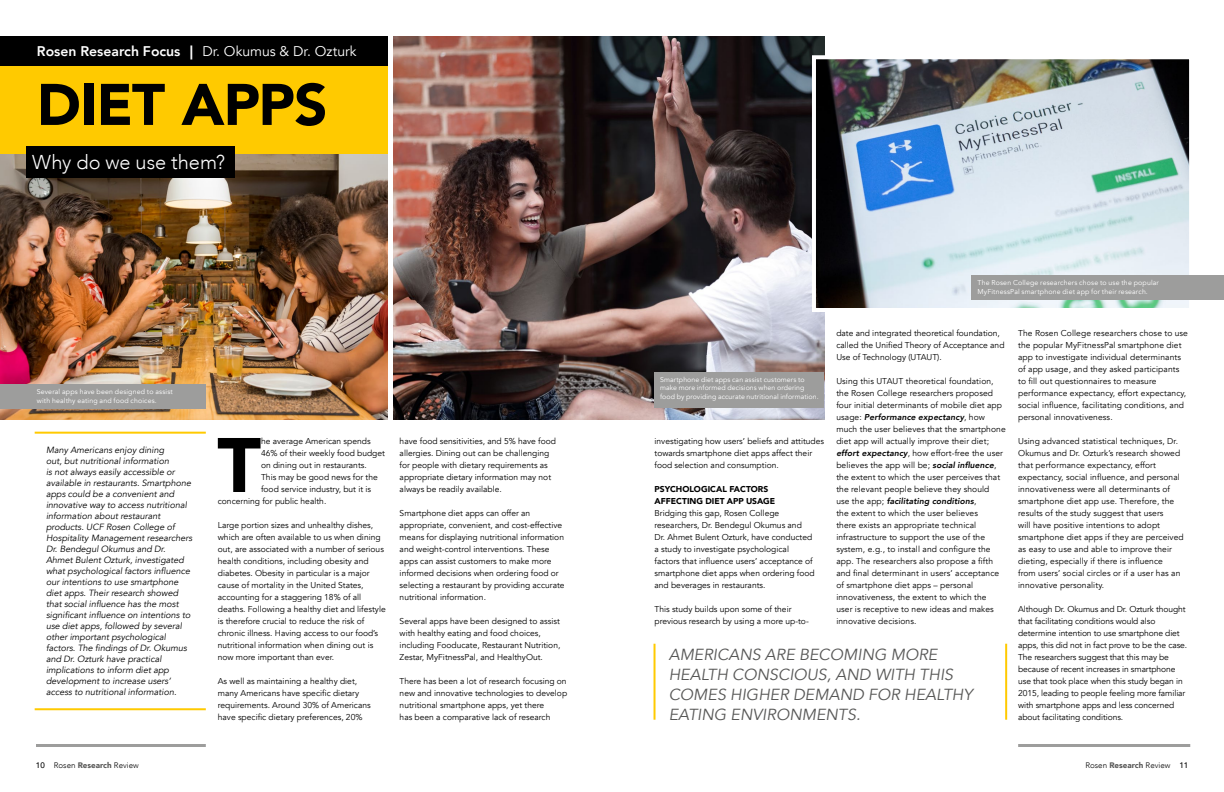
<style>
.page{position:relative;width:1224px;height:792px;background:#fff}
.page>*{position:absolute;margin:0;border:0;box-sizing:border-box;transform-origin:0 0}
.t1{font:900 76.3px "Avenir";color:#000}
.t2{font:900 58px "Avenir";letter-spacing:-.015em;color:#000}
.t3{font:300 20px "Avenir";color:#fff}
.t4{font:italic 16px/20px "Avenir";color:#575756}
.t5{font:14px "Avenir";color:#fff}
.t6{font:italic 9px/11px "Avenir";color:#000}
.t7{font:8.5px/12px "Avenir";color:#000}
.t8{font:900 8.5px/12px "Avenir";color:#000}
.t9{font:300 8px "Avenir";color:#000}
.t10{font:7px/8.5px "Avenir";letter-spacing:.015em;color:#fff}
.s1{font-weight:800}
.s2{font-weight:900}
.s3{font-weight:800;font-style:italic}
.s4{font-weight:500}
.s5{font-weight:900;color:#575756}
</style>
<div class="page">
<hr style="left:36px;top:744px;width:170px;height:3px;background:#9d9d9c">
<hr style="left:1018px;top:744px;width:172px;height:3px;background:#9d9d9c">
<img style="left:0;top:154px;width:388px;height:266px">
<div style="left:0;top:56px;width:388px;height:98px;background:#ffca00"></div>
<div style="left:0;top:36px;width:388px;height:30px;background:#000"></div>
<div style="left:27px;top:146px;width:208px;height:32px;background:#000"></div>
<hr style="left:35px;top:708px;width:171px;height:2px;background:#ffca00">
<hr style="left:35px;top:432px;width:171px;height:2px;background:#ffca00">
<hr style="left:654px;top:644px;width:2px;height:76px;background:#ffca00">
<hr style="left:1005px;top:644px;width:2px;height:76px;background:#ffca00">
<div style="left:0;top:385px;width:206px;height:24px;background:#9d9d9c"></div>
<img style="left:394px;top:36px;width:430px;height:384px">
<img style="left:817px;top:60px;width:371px;height:247px">
<div style="left:812px;top:55px;width:381px;height:257px;border:4px solid #fff"></div>
<div style="left:972px;top:276px;width:252px;height:24px;background:#9d9d9c"></div>
<div style="left:655px;top:372px;width:169px;height:36px;background:#9d9d9c"></div>
<h3 class="t5" style="left:37px;top:43px;width:321px"><span class="s1">Rosen Research Focus</span> <span class="s2">︱</span> Dr. Okumus &amp; Dr. Ozturk</h3>
<h2 class="t2" style="left:37px;top:55px;width:292px">DIET APPS</h2>
<h3 class="t3" style="left:32px;top:150px;width:194px">Why do we use them?</h3>
<p class="t10" style="left:37px;top:388px;width:138px">Several apps have been designed to assist with healthy eating and food choices.</p>
<p class="t6" style="left:46px;top:445px;width:148px">Many Americans enjoy dining<br>out, but nutritional information<br>is not always easily accessible or available in restaurants. Smartphone apps could be a convenient and innovative way to access nutritional information about restaurant products. UCF Rosen College of Hospitality Management researchers Dr. Bendegul Okumus and Dr.<br>Ahmet Bulent Ozturk, investigated what psychological factors influence our intentions to use smartphone diet apps. Their research showed that social influence has the most significant influence on intentions to use diet apps, followed by several other important psychological factors. The findings of Dr. Okumus and Dr. Ozturk have practical implications to inform diet app development to increase users’ access to nutritional information.</p>
<h1 class="t1" style="left:217px;top:400px;width:45px">T</h1>
<p class="t7" style="left:261px;top:435px;width:111px">he average American spends</p>
<p class="t7" style="left:261px;top:447px;width:125px">46% of their weekly food budget</p>
<p class="t7" style="left:261px;top:459px;width:107px">on dining out in restaurants.</p>
<p class="t7" style="left:261px;top:471px;width:118px">This may be good news for the</p>
<p class="t7" style="left:261px;top:483px;width:112px">food service industry, but it is</p>
<p class="t7" style="left:218px;top:495px;width:110px">concerning for public health.</p>
<p class="t7" style="left:218px;top:519px;width:170px">Large portion sizes and unhealthy dishes, which are often available to us when dining out, are associated with a number of serious health conditions, including obesity and diabetes. Obesity in particular is a major cause of mortality in the United States, accounting for a staggering 18% of all deaths. Following a healthy diet and lifestyle is therefore crucial to reduce the risk of chronic illness. Having access to our food’s nutritional information when dining out is now more important than ever.</p>
<p class="t7" style="left:218px;top:675px;width:155px">As well as maintaining a healthy diet, many Americans have specific dietary requirements. Around 30% of Americans have specific dietary preferences, 20%</p>
<p class="t7" style="left:400px;top:435px;width:158px">have food sensitivities, and 5% have food allergies. Dining out can be challenging for people with dietary requirements as appropriate dietary information may not always be readily available.</p>
<p class="t7" style="left:400px;top:507px;width:166px">Smartphone diet apps can offer an appropriate, convenient, and cost-effective means for displaying nutritional information and weight-control interventions. These apps can assist customers to make more informed decisions when ordering food or selecting a restaurant by providing accurate nutritional information.</p>
<p class="t7" style="left:400px;top:615px;width:162px">Several apps have been designed to assist with healthy eating and food choices, including Fooducate, Restaurant Nutrition, Zestar, MyFitnessPal, and HealthyOut.</p>
<p class="t7" style="left:400px;top:675px;width:169px">There has been a lot of research focusing on new and innovative technologies to develop nutritional smartphone apps, yet there<br>has been a comparative lack of research</p>
<p class="t10" style="left:978px;top:279px;width:183px">The Rosen College researchers chose to use the popular<br>MyFitnessPal smartphone diet app for their research.</p>
<p class="t10" style="left:660px;top:375px;width:160px">Smartphone diet apps can assist customers to make more informed decisions when ordering food by providing accurate nutritional information.</p>
<p class="t7" style="left:655px;top:435px;width:171px">investigating how users’ beliefs and attitudes towards smartphone diet apps affect their food selection and consumption.</p>
<p class="t8" style="left:655px;top:483px;width:122px">PSYCHOLOGICAL FACTORS<br>AFFECTING DIET APP USAGE</p>
<p class="t7" style="left:655px;top:507px;width:162px">Bridging this gap, Rosen College researchers, Dr. Bendegul Okumus and<br>Dr. Ahmet Bulent Ozturk, have conducted a study to investigate psychological factors that influence users’ acceptance of smartphone diet apps when ordering food and beverages in restaurants.</p>
<p class="t7" style="left:655px;top:603px;width:156px">This study builds upon some of their previous research by using a more up-to-</p>
<p class="t7" style="left:836px;top:327px;width:170px">date and integrated theoretical foundation, called the Unified Theory of Acceptance and<br>Use of Technology (UTAUT).</p>
<p class="t7" style="left:836px;top:375px;width:171px">Using this UTAUT theoretical foundation, the Rosen College researchers proposed four initial determinants of mobile diet app usage: <span class="s3">Performance expectancy</span>, how much the user believes that the smartphone diet app will actually improve their diet; <span class="s3">effort expectancy</span>, how effort-free the user believes the app will be; <span class="s3">social influence</span>, the extent to which the user perceives that the relevant people believe they should<br>use the app; <span class="s3">facilitating conditions</span>,<br>the extent to which the user believes<br>there exists an appropriate technical infrastructure to support the use of the system, e.g., to install and configure the app. The researchers also propose a fifth and final determinant in users’ acceptance of smartphone diet apps – personal innovativeness, the extent to which the<br>user is receptive to new ideas and makes innovative decisions.</p>
<h3 class="t4" style="left:669px;top:645px;width:305px">AMERICANS ARE BECOMING MORE<br>HEALTH CONSCIOUS, AND WITH THIS<br>COMES HIGHER DEMAND FOR HEALTHY<br>EATING ENVIRONMENTS.</h3>
<p class="t7" style="left:1018px;top:327px;width:171px">The Rosen College researchers chose to use the popular MyFitnessPal smartphone diet app to investigate individual determinants of app usage, and they asked participants to fill out questionnaires to measure performance expectancy, effort expectancy, social influence, facilitating conditions, and personal innovativeness.</p>
<p class="t7" style="left:1018px;top:435px;width:167px">Using advanced statistical techniques, Dr.<br>Okumus and Dr. Ozturk’s research showed that performance expectancy, effort expectancy, social influence, and personal innovativeness were all determinants of smartphone diet app use. Therefore, the results of the study suggest that users<br>will have positive intentions to adopt smartphone diet apps if they are perceived as easy to use and able to improve their dieting, especially if there is influence<br>from users’ social circles or if a user has an innovative personality.</p>
<p class="t7" style="left:1018px;top:603px;width:171px">Although Dr. Okumus and Dr. Ozturk thought that facilitating conditions would also determine intention to use smartphone diet apps, this did not in fact prove to be the case.<br>The researchers suggest that this may be because of recent increases in smartphone use that took place when this study began in 2015, leading to people feeling more familiar with smartphone apps and less concerned about facilitating conditions.</p>
<p class="t9" style="left:36px;top:761px;width:104px"><span class="s4">10</span> Rosen <span class="s5">Research</span> Review</p>
<p class="t9" style="left:1085px;top:761px;width:104px">Rosen <span class="s5">Research</span> Review <span class="s4">11</span></p>
</div>
